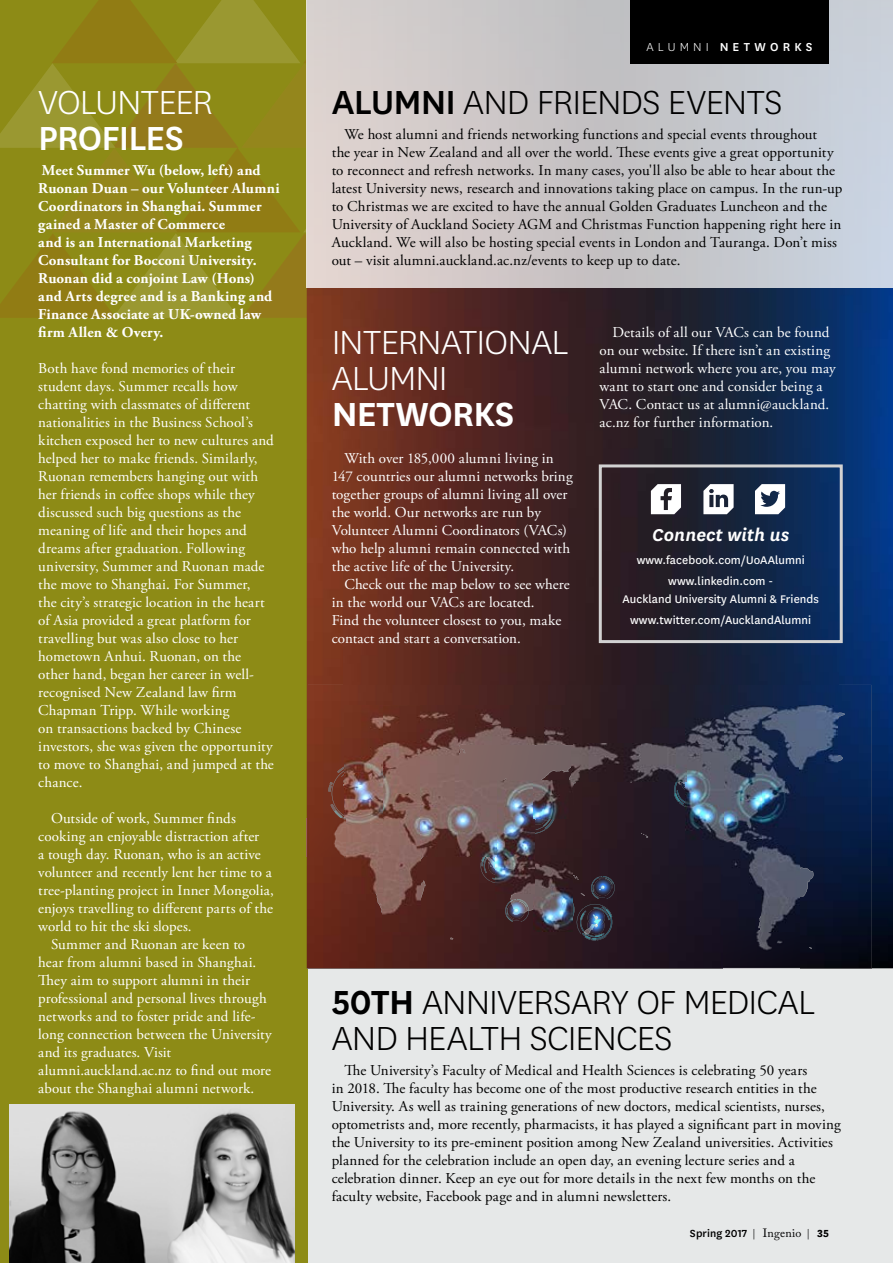
<style>
.page{position:relative;width:893px;height:1263px;background:#fff}
.page>*{position:absolute;margin:0;border:0;box-sizing:border-box;transform-origin:0 0}
.t1{font:300 39px/36px "National";letter-spacing:-.025em;color:#000}
.t2{font:300 39px/36px "National";letter-spacing:-.025em;color:#fff}
.t3{font:600 39px "National";letter-spacing:-.02em;color:#fff}
.t4{font:500 39px "National";letter-spacing:-.025em;color:#fff}
.t5{font:italic 600 20.1px "National";letter-spacing:.005em;color:#fff}
.t6{font:15px/18px "Adobe Garamond Pro";letter-spacing:.01em;color:#fff}
.t7{font:15px/18px "Adobe Garamond Pro";letter-spacing:.01em;color:#000}
.t8{font:700 15px/18px "Adobe Garamond Pro";letter-spacing:.01em;color:#fff}
.t9{font:500 13.5px "National";letter-spacing:.305em;color:#fff}
.t10{font:12.9px/21.3px "National";letter-spacing:.005em;color:#fff;text-align:center}
.t11{font:500 12px "National";letter-spacing:.01em;color:#000}
.s1{font-weight:300}
.s2{font-weight:500}
.s3{font-weight:600}
.s4{font-family:"Adobe Caslon Pro";font-weight:400}
.s5{font-weight:700}
</style>
<div class="page">
<div style="left:0;top:0;width:307px;height:1263px;background:#8d8b16"></div>
<svg style="left:0;top:0;width:307px;height:318px"></svg>
<div style="left:307px;top:968px;width:586px;height:295px;background:#e6e8e8"></div>
<svg style="left:345px;top:875px;width:492px;height:93px;background:#29161f"></svg>
<img style="left:307px;top:288px;width:38px;height:680px">
<img style="left:837px;top:288px;width:56px;height:680px">
<img style="left:344px;top:288px;width:494px;height:397px">
<img style="left:307px;top:685px;width:538px;height:190px">
<svg style="left:330px;top:799px;width:14px;height:19px"></svg>
<img style="left:332px;top:792px;width:12px;height:24px">
<svg style="left:328px;top:766px;width:16px;height:26px"></svg>
<svg style="left:757px;top:857px;width:57px;height:93px"></svg>
<svg style="left:373px;top:714px;width:245px;height:226px;background:#472f32"></svg>
<svg style="left:630px;top:707px;width:215px;height:131px;background:#1a1d33"></svg>
<img style="left:723px;top:930px;width:77px;height:38px">
<img style="left:382px;top:706px;width:39px;height:225px">
<img style="left:534px;top:856px;width:39px;height:75px">
<img style="left:761px;top:706px;width:39px;height:225px">
<img style="left:344px;top:706px;width:39px;height:188px">
<img style="left:496px;top:781px;width:39px;height:113px">
<img style="left:723px;top:706px;width:39px;height:188px">
<img style="left:306px;top:818px;width:39px;height:38px">
<img style="left:420px;top:781px;width:77px;height:75px">
<img style="left:685px;top:706px;width:39px;height:150px">
<img style="left:534px;top:781px;width:39px;height:38px">
<img style="left:420px;top:706px;width:39px;height:75px">
<img style="left:572px;top:743px;width:114px;height:38px">
<img style="left:799px;top:706px;width:39px;height:75px">
<img style="left:458px;top:706px;width:115px;height:38px">
<div style="left:306px;top:0;width:587px;height:288px;background:linear-gradient(to right,#d7cac5,#c0c9d4)"></div>
<div style="left:599px;top:464px;width:244px;height:179px;border:3px solid #d2d2d2"></div>
<svg style="left:703px;top:484px;width:31px;height:30px"></svg>
<svg style="left:651px;top:484px;width:30px;height:30px"></svg>
<svg style="left:755px;top:484px;width:30px;height:30px"></svg>
<div style="left:630px;top:0;width:199px;height:63px;background:#000"></div>
<img style="left:10px;top:1105px;width:285px;height:158px">
<h1 class="t2" style="left:38px;top:83px;width:176px">VOLUNTEER</h1>
<h1 class="t4" style="left:38px;top:112px;width:147px">PROFILES</h1>
<p class="t8" style="left:38px;top:162px;width:243px">Meet Summer Wu (below, left) and<br>Ruonan Duan – our Volunteer Alumni<br>Coordinators in Shanghai. Summer gained a Master of Commerce<br>and is an International Marketing<br>Consultant for Bocconi University.<br>Ruonan did a conjoint Law (Hons) and Arts degree and is a Banking and<br>Finance Associate at UK-owned law firm Allen &amp; Overy.</p>
<p class="t6" style="left:38px;top:360px;width:237px">Both have fond memories of their student days. Summer recalls how chatting with classmates of different nationalities in the Business School’s kitchen exposed her to new cultures and helped her to make friends. Similarly, Ruonan remembers hanging out with her friends in coffee shops while they discussed such big questions as the meaning of life and their hopes and dreams after graduation. Following university, Summer and Ruonan made the move to Shanghai. For Summer,<br>the city’s strategic location in the heart of Asia provided a great platform for travelling but was also close to her hometown Anhui. Ruonan, on the other hand, began her career in well&shy;recognised New Zealand law firm Chapman Tripp. While working<br>on transactions backed by Chinese investors, she was given the opportunity to move to Shanghai, and jumped at the chance.</p>
<p class="t6" style="left:51px;top:810px;width:186px">Outside of work, Summer finds</p>
<p class="t6" style="left:38px;top:828px;width:223px">cooking an enjoyable distraction after</p>
<p class="t6" style="left:38px;top:846px;width:224px">a tough day. Ruonan, who is an active</p>
<p class="t6" style="left:38px;top:864px;width:235px">volunteer and recently lent her time to a</p>
<p class="t6" style="left:38px;top:882px;width:237px">tree-planting project in Inner Mongolia,</p>
<p class="t6" style="left:38px;top:900px;width:236px">enjoys travelling to different parts of the</p>
<p class="t6" style="left:38px;top:918px;width:155px">world to hit the ski slopes.</p>
<p class="t6" style="left:51px;top:936px;width:196px">Summer and Ruonan are keen to</p>
<p class="t6" style="left:38px;top:954px;width:220px">hear from alumni based in Shanghai.</p>
<p class="t6" style="left:38px;top:972px;width:213px">They aim to support alumni in their</p>
<p class="t6" style="left:38px;top:990px;width:230px">professional and personal lives through</p>
<p class="t6" style="left:38px;top:1008px;width:219px">networks and to foster pride and life-</p>
<p class="t6" style="left:38px;top:1026px;width:235px">long connection between the University</p>
<p class="t6" style="left:38px;top:1044px;width:134px">and its graduates. Visit</p>
<p class="t6" style="left:38px;top:1062px;width:234px">alumni.auckland.ac.nz to find out more</p>
<p class="t6" style="left:38px;top:1080px;width:218px">about the Shanghai alumni network.</p>
<p class="t9" style="left:646px;top:38px;width:167px"><span class="s1">ALUMNI</span> NETWORKS</p>
<h1 class="t1" style="left:332px;top:83px;width:452px"><span class="s2">ALUMNI</span> AND FRIENDS EVENTS</h1>
<p class="t7" style="left:332px;top:126px;width:512px;text-indent:13px">We host alumni and friends networking functions and special events throughout<br>the year in New Zealand and all over the world. These events give a great opportunity to reconnect and refresh networks. In many cases, you'll also be able to hear about the latest University news, research and innovations taking place on campus. In the run-up to Christmas we are excited to have the annual Golden Graduates Luncheon and the University of Auckland Society AGM and Christmas Function happening right here in Auckland. We will also be hosting special events in London and Tauranga. Don’t miss out – visit alumni.auckland.ac.nz/events to keep up to date.</p>
<h1 class="t2" style="left:332px;top:323px;width:238px">INTERNATIONAL<br>ALUMNI</h1>
<h1 class="t3" style="left:332px;top:387px;width:184px">NETWORKS</h1>
<p class="t6" style="left:332px;top:450px;width:242px;text-indent:13px">With over 185,000 alumni living in 147 countries our alumni networks bring together groups of alumni living all over the world. Our networks are run by Volunteer Alumni Coordinators (VACs) who help alumni remain connected with the active life of the University.</p>
<p class="t6" style="left:332px;top:576px;width:240px;text-indent:13px">Check out the map below to see where in the world our VACs are located.<br>Find the volunteer closest to you, make contact and start a conversation.</p>
<p class="t6" style="left:600px;top:324px;width:238px;text-indent:13px">Details of all our VACs can be found on our website. If there isn’t an existing alumni network where you are, you may want to start one and consider being a VAC. Contact us at alumni@auckland. ac.nz for further information.</p>
<h2 class="t5" style="left:652px;top:521px;width:138px">Connect with us</h2>
<p class="t10" style="left:637px;top:549px;width:169px">www.facebook.com/UoAAlumni www.linkedin.com -</p>
<p class="t10" style="left:623px;top:587px;width:198px">Auckland University Alumni &amp; Friends www.twitter.com/AucklandAlumni</p>
<h1 class="t1" style="left:332px;top:983px;width:485px"><span class="s3">50TH</span> ANNIVERSARY OF MEDICAL<br>AND HEALTH SCIENCES</h1>
<p class="t7" style="left:332px;top:1062px;width:511px;text-indent:13px">The University’s Faculty of Medical and Health Sciences is celebrating 50 years<br>in 2018. The faculty has become one of the most productive research entities in the University. As well as training generations of new doctors, medical scientists, nurses, optometrists and, more recently, pharmacists, it has played a significant part in moving the University to its pre-eminent position among New Zealand universities. Activities planned for the celebration include an open day, an evening lecture series and a celebration dinner. Keep an eye out for more details in the next few months on the faculty website, Facebook page and in alumni newsletters.</p>
<p class="t11" style="left:690px;top:1225px;width:141px">Spring 2017 <span class="s1">|</span> <span class="s4">Ingenio</span> <span class="s1">|</span> <span class="s5">35</span></p>
</div>
